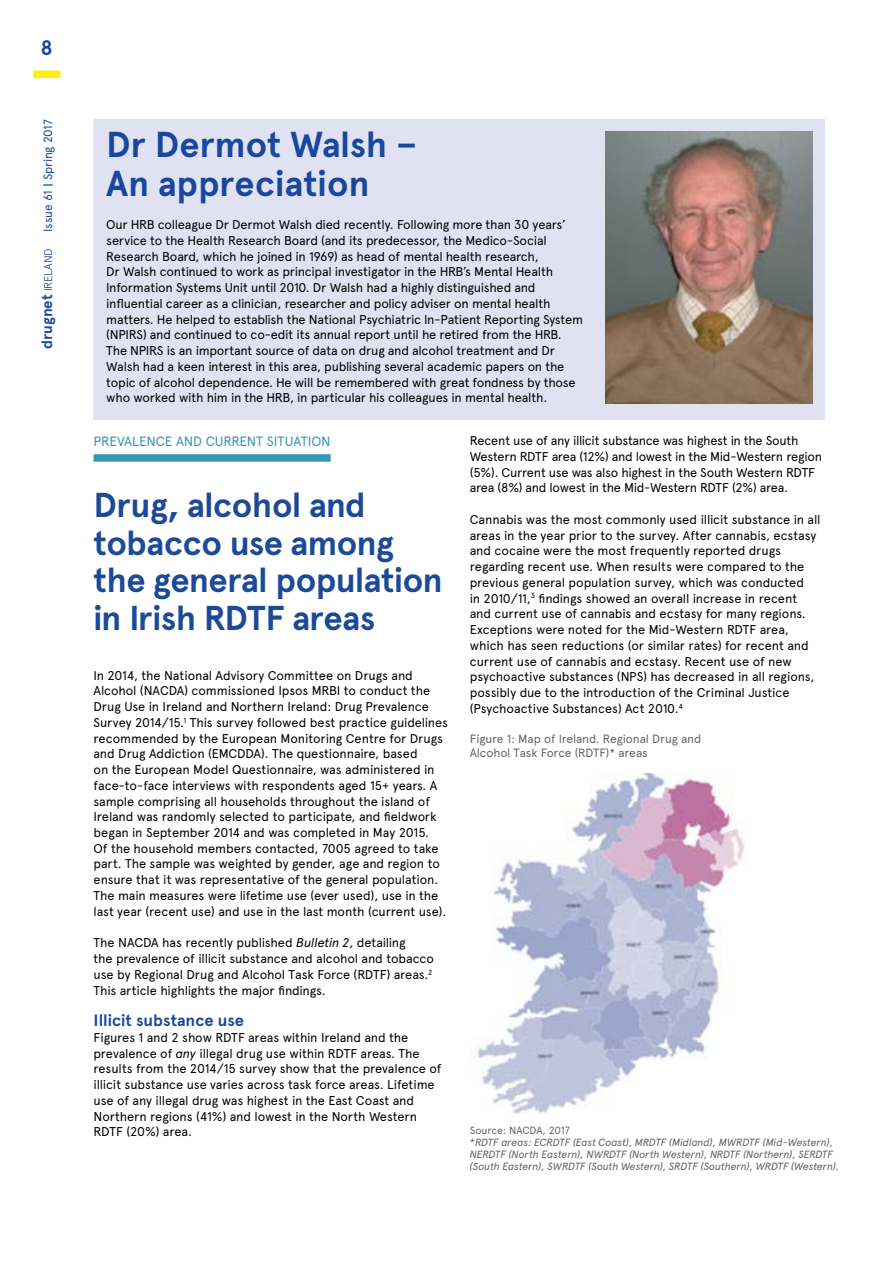
<style>
.page{position:relative;width:893px;height:1263px;background:#fff}
.page>*{position:absolute;margin:0;border:0;box-sizing:border-box;transform-origin:0 0}
.t1{font:700 36px/39px "Apercu";letter-spacing:-.005em;color:#17479e}
.t2{font:700 34.5px/37.5px "Apercu";letter-spacing:-.02em;color:#1c4a99}
.t3{font:700 21px "Apercu";color:#17479e}
.t4{font:700 16.5px "Apercu";color:#17479e}
.t5{font:700 15px "Apercu";color:#17479e}
.t6{font:13.5px "Apercu";letter-spacing:-.01em;color:#3797b6}
.t7{font:12.75px/15.8px "Apercu";letter-spacing:-.015em;color:#000}
.t8{font:12px/14.2px "Apercu";letter-spacing:-.01em;color:#636466}
.t9{font:12px "Apercu";letter-spacing:-.015em;color:#17479e}
.t10{font:italic 10.5px/12px "Apercu";letter-spacing:-.015em;color:#636466}
.t11{font:10.5px "Apercu";letter-spacing:-.01em;color:#636466}
.s1{font-weight:700;font-size:11.55px;color:#208a9e}
.s2{font-weight:300;font-size:11.25px}
.s3{font-style:italic}
</style>
<div class="page">
<div style="left:33px;top:71px;width:27px;height:7px;background:#fff200"></div>
<div style="left:94px;top:119px;width:731px;height:301px;background:#e0e1f1"></div>
<img style="left:605px;top:132px;width:207px;height:272px">
<div style="left:94px;top:454px;width:237px;height:8px;background:#3797b6"></div>
<img style="left:474px;top:774px;width:271px;height:340px">
<h3 class="t3" style="left:41px;top:35px;width:14px">8</h3>
<p class="t9" style="left:41px;top:232px;width:114px;rotate:-90deg">Issue 61 <span class="s1">|</span> Spring 2017</p>
<p class="t5" style="left:38px;top:349px;width:102px;rotate:-90deg">drugnet <span class="s2">IRELAND</span></p>
<h1 class="t1" style="left:106px;top:125px;width:312px">Dr Dermot Walsh –<br>An appreciation</h1>
<p class="t7" style="left:106px;top:217px;width:478px">Our HRB colleague Dr Dermot Walsh died recently. Following more than 30 years’ service to the Health Research Board (and its predecessor, the Medico-Social Research Board, which he joined in 1969) as head of mental health research,<br>Dr Walsh continued to work as principal investigator in the HRB’s Mental Health Information Systems Unit until 2010. Dr Walsh had a highly distinguished and influential career as a clinician, researcher and policy adviser on mental health matters. He helped to establish the National Psychiatric In-Patient Reporting System (NPIRS) and continued to co-edit its annual report until he retired from the HRB.<br>The NPIRS is an important source of data on drug and alcohol treatment and Dr Walsh had a keen interest in this area, publishing several academic papers on the topic of alcohol dependence. He will be remembered with great fondness by those who worked with him in the HRB, in particular his colleagues in mental health.</p>
<p class="t6" style="left:94px;top:433px;width:239px">PREVALENCE AND CURRENT SITUATION</p>
<p class="t7" style="left:470px;top:433px;width:354px">Recent use of any illicit substance was highest in the South Western RDTF area (12%) and lowest in the Mid-Western region (5%). Current use was also highest in the South Western RDTF area (8%) and lowest in the Mid-Western RDTF (2%) area.</p>
<p class="t7" style="left:470px;top:511px;width:352px">Cannabis was the most commonly used illicit substance in all areas in the year prior to the survey. After cannabis, ecstasy and cocaine were the most frequently reported drugs regarding recent use. When results were compared to the previous general population survey, which was conducted<br>in 2010/11,<sup>3</sup> findings showed an overall increase in recent and current use of cannabis and ecstasy for many regions.<br>Exceptions were noted for the Mid-Western RDTF area, which has seen reductions (or similar rates) for recent and current use of cannabis and ecstasy. Recent use of new psychoactive substances (NPS) has decreased in all regions, possibly due to the introduction of the Criminal Justice (Psychoactive Substances) Act 2010.<sup>4</sup></p>
<p class="t8" style="left:470px;top:731px;width:233px">Figure 1: Map of Ireland. Regional Drug and<br>Alcohol Task Force (RDTF)* areas</p>
<h2 class="t2" style="left:94px;top:487px;width:351px">Drug, alcohol and tobacco use among the general population in Irish RDTF areas</h2>
<p class="t7" style="left:94px;top:667px;width:356px">In 2014, the National Advisory Committee on Drugs and Alcohol (NACDA) commissioned Ipsos MRBI to conduct the Drug Use in Ireland and Northern Ireland: Drug Prevalence Survey 2014/15.<sup>1</sup> This survey followed best practice guidelines recommended by the European Monitoring Centre for Drugs and Drug Addiction (EMCDDA). The questionnaire, based<br>on the European Model Questionnaire, was administered in face-to-face interviews with respondents aged 15+ years. A sample comprising all households throughout the island of Ireland was randomly selected to participate, and fieldwork began in September 2014 and was completed in May 2015.<br>Of the household members contacted, 7005 agreed to take part. The sample was weighted by gender, age and region to ensure that it was representative of the general population.<br>The main measures were lifetime use (ever used), use in the last year (recent use) and use in the last month (current use).</p>
<p class="t7" style="left:94px;top:935px;width:342px">The NACDA has recently published <span class="s3">Bulletin 2</span>, detailing<br>the prevalence of illicit substance and alcohol and tobacco use by Regional Drug and Alcohol Task Force (RDTF) areas.<sup>2<br></sup>This article highlights the major findings.</p>
<p class="t4" style="left:94px;top:1010px;width:152px">Illicit substance use</p>
<p class="t7" style="left:94px;top:1029px;width:349px">Figures 1 and 2 show RDTF areas within Ireland and the prevalence of <span class="s3">any</span> illegal drug use within RDTF areas. The results from the 2014/15 survey show that the prevalence of illicit substance use varies across task force areas. Lifetime use of any illegal drug was highest in the East Coast and Northern regions (41%) and lowest in the North Western RDTF (20%) area.</p>
<p class="t11" style="left:470px;top:1123px;width:102px">Source: NACDA, 2017</p>
<p class="t10" style="left:470px;top:1135px;width:371px">*RDTF areas: ECRDTF (East Coast), MRDTF (Midland), MWRDTF (Mid-Western),<br>NERDTF (North Eastern), NWRDTF (North Western), NRDTF (Northern), SERDTF (South Eastern), SWRDTF (South Western), SRDTF (Southern), WRDTF (Western).</p>
</div>
